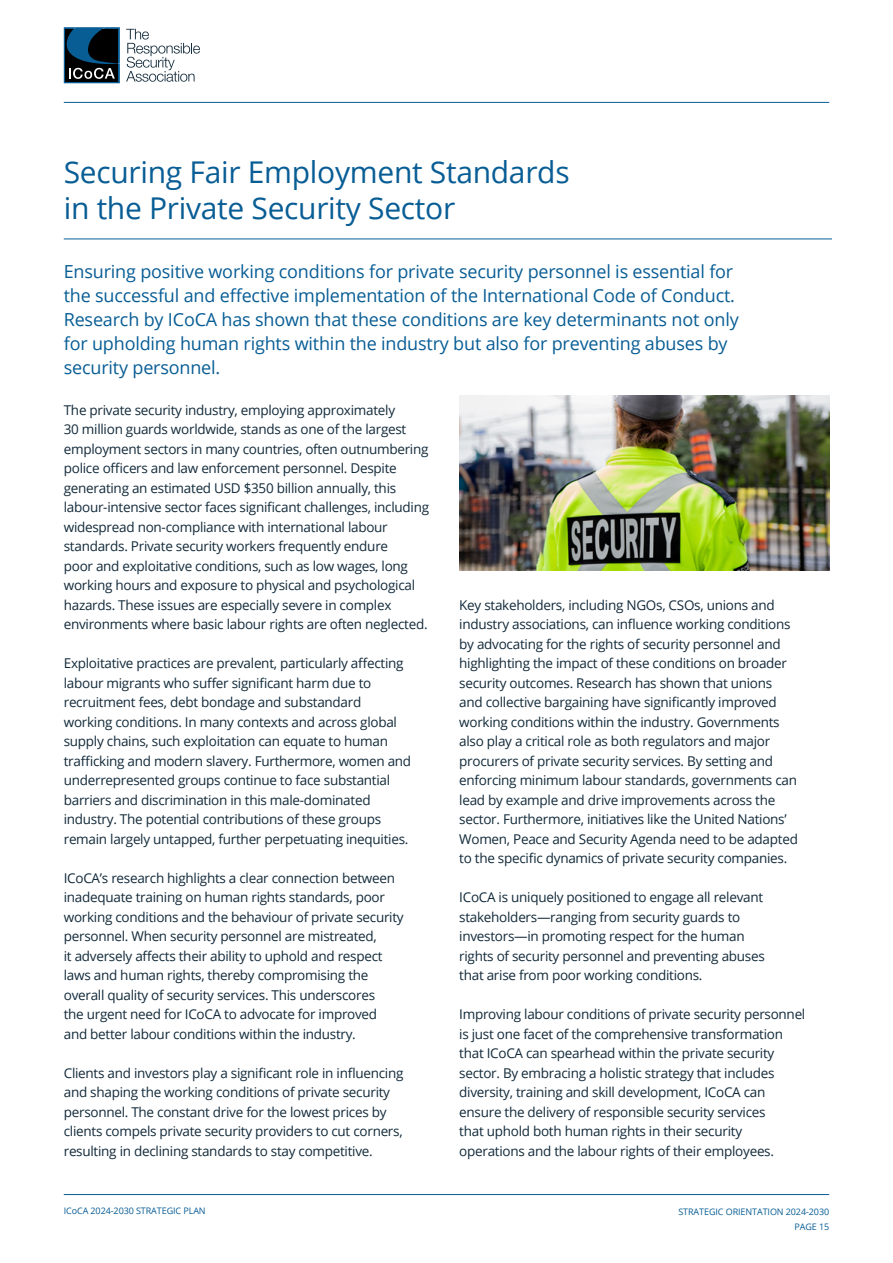
<style>
.page{position:relative;width:893px;height:1263px;background:#fff}
.page>*{position:absolute;margin:0;border:0;box-sizing:border-box;transform-origin:0 0}
.Intro{font:30px/36px "Open Sans";letter-spacing:-.01em;color:#085d95}
.Intro-2{font:18px/24px "Open Sans";letter-spacing:-.01em;color:#085d95}
.Body{font:13.5px/19.5px "Open Sans";letter-spacing:-.02em;color:#122a3a}
.t1{font:9px/15px "Open Sans";letter-spacing:-.01em;color:#085d95;text-align:right}
</style>
<div class="page">
<hr style="left:64px;top:1194px;width:765px;height:1px;background:#085d95">
<hr style="left:64px;top:102px;width:765px;height:1px;background:#085d95">
<svg style="left:126px;top:29px;width:74px;height:53px"></svg>
<svg style="left:64px;top:27px;width:56px;height:56px;background:#122f41"></svg>
<hr style="left:64px;top:239px;width:768px;height:1px;background:#085d95">
<img style="left:459px;top:395px;width:370px;height:176px">
<p class="Intro" style="left:64px;top:153px;width:507px">Securing Fair Employment Standards in the Private Security Sector</p>
<p class="Intro-2" style="left:64px;top:259px;width:676px">Ensuring positive working conditions for private security personnel is essential for the successful and effective implementation of the International Code of Conduct.<br>Research by ICoCA has shown that these conditions are key determinants not only for upholding human rights within the industry but also for preventing abuses by security personnel.</p>
<p class="Body" style="left:64px;top:400px;width:367px">The private security industry, employing approximately<br>30 million guards worldwide, stands as one of the largest employment sectors in many countries, often outnumbering police officers and law enforcement personnel. Despite generating an estimated USD $350 billion annually, this labour-intensive sector faces significant challenges, including widespread non-compliance with international labour standards. Private security workers frequently endure<br>poor and exploitative conditions, such as low wages, long working hours and exposure to physical and psychological hazards. These issues are especially severe in complex environments where basic labour rights are often neglected.</p>
<p class="Body" style="left:64px;top:653px;width:349px">Exploitative practices are prevalent, particularly affecting labour migrants who suffer significant harm due to recruitment fees, debt bondage and substandard working conditions. In many contexts and across global supply chains, such exploitation can equate to human trafficking and modern slavery. Furthermore, women and underrepresented groups continue to face substantial barriers and discrimination in this male-dominated industry. The potential contributions of these groups remain largely untapped, further perpetuating inequities.</p>
<p class="Body" style="left:64px;top:868px;width:341px">ICoCA’s research highlights a clear connection between inadequate training on human rights standards, poor working conditions and the behaviour of private security personnel. When security personnel are mistreated,<br>it adversely affects their ability to uphold and respect laws and human rights, thereby compromising the overall quality of security services. This underscores<br>the urgent need for ICoCA to advocate for improved and better labour conditions within the industry.</p>
<p class="Body" style="left:64px;top:1063px;width:341px">Clients and investors play a significant role in influencing and shaping the working conditions of private security personnel. The constant drive for the lowest prices by clients compels private security providers to cut corners, resulting in declining standards to stay competitive.</p>
<p class="Body" style="left:459px;top:595px;width:340px">Key stakeholders, including NGOs, CSOs, unions and industry associations, can influence working conditions by advocating for the rights of security personnel and highlighting the impact of these conditions on broader security outcomes. Research has shown that unions and collective bargaining have significantly improved working conditions within the industry. Governments also play a critical role as both regulators and major procurers of private security services. By setting and enforcing minimum labour standards, governments can lead by example and drive improvements across the sector. Furthermore, initiatives like the United Nations’ Women, Peace and Security Agenda need to be adapted to the specific dynamics of private security companies.</p>
<p class="Body" style="left:459px;top:887px;width:307px">ICoCA is uniquely positioned to engage all relevant stakeholders—ranging from security guards to investors—in promoting respect for the human rights of security personnel and preventing abuses that arise from poor working conditions.</p>
<p class="Body" style="left:459px;top:1004px;width:348px">Improving labour conditions of private security personnel is just one facet of the comprehensive transformation that ICoCA can spearhead within the private security sector. By embracing a holistic strategy that includes diversity, training and skill development, ICoCA can ensure the delivery of responsible security services<br>that uphold both human rights in their security operations and the labour rights of their employees.</p>
<p class="t1" style="left:64px;top:1203px;width:143px">ICoCA 2024-2030 STRATEGIC PLAN</p>
<p class="t1" style="left:678px;top:1203px;width:152px">STRATEGIC ORIENTATION 2024-2030<br>PAGE 15</p>
</div>
